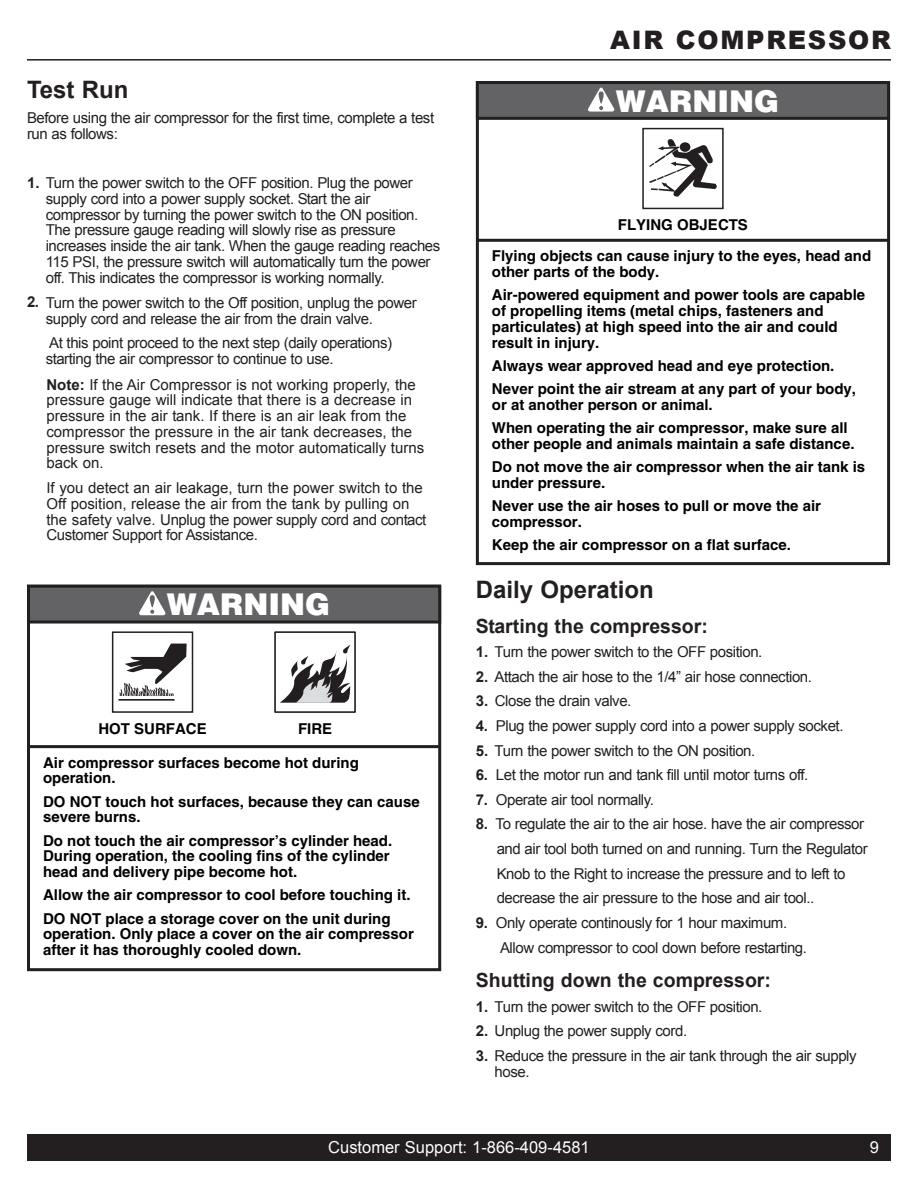
<style>
.page{position:relative;width:918px;height:1188px;background:#fff}
.page>*{position:absolute;margin:0;border:0;box-sizing:border-box;transform-origin:0 0}
.t1{font:900 30px "Helvetica";color:#fff}
.t2{font:900 25.5px "Arial";letter-spacing:.065em;color:#231f20}
.t3{font:700 24px "Arial";color:#231f20}
.t4{font:700 19.5px "Arial";color:#231f20}
.t5{font:16.5px "Arial";color:#fff}
.t6{font:15px/15.8px "Arial";letter-spacing:-.03em;color:#231f20}
.t7{font:700 15px/15.8px "Helvetica";color:#000}
.t8{font:15px/15.8px "Arial";color:#231f20}
.s1{font-weight:700}
</style>
<div class="page">
<div style="left:27px;top:1134px;width:864px;height:27px;background:#231f20"></div>
<hr style="left:27px;top:59px;width:864px;height:2px;background:#231f20">
<div style="left:27px;top:585px;width:414px;height:386px;border:3px solid #231f20"></div>
<hr style="left:28px;top:745px;width:412px;height:3px;background:#231f20">
<div style="left:274px;top:631px;width:82px;height:82px;border:2px solid #231f20"></div>
<svg style="left:280px;top:645px;width:70px;height:58px"></svg>
<div style="left:112px;top:631px;width:81px;height:82px;border:2px solid #231f20"></div>
<hr style="left:118px;top:698px;width:57px;height:3px;background:#231f20">
<svg style="left:119px;top:644px;width:68px;height:56px"></svg>
<hr style="left:118px;top:696px;width:57px;height:2px;background:#fff">
<div style="left:29px;top:586px;width:411px;height:36px;background:#636366"></div>
<div style="left:27px;top:585px;width:414px;height:39px;border:3px solid #231f20"></div>
<svg style="left:139px;top:591px;width:27px;height:24px"></svg>
<div style="left:476px;top:81px;width:414px;height:484px;border:3px solid #231f20"></div>
<hr style="left:477px;top:239px;width:412px;height:3px;background:#231f20">
<div style="left:477px;top:83px;width:412px;height:35px;background:#636366"></div>
<div style="left:476px;top:81px;width:414px;height:39px;border:3px solid #231f20"></div>
<svg style="left:588px;top:87px;width:27px;height:25px"></svg>
<div style="left:642px;top:128px;width:82px;height:81px;border:2px solid #231f20"></div>
<svg style="left:649px;top:139px;width:68px;height:58px"></svg>
<h3 class="t3" style="left:27px;top:77px;width:103px">test run</h3>
<p class="t6" style="left:27px;top:110px;width:409px">before using the air compressor for the first time, complete a test run as follows:</p>
<p class="t6" style="left:46px;top:175px;width:396px;text-indent:-19px"><span class="s1">1.</span> Turn the power switch to the OFF position. Plug the power supply cord into a power supply socket. Start the air compressor by turning the power switch to the ON position.<br>The pressure gauge reading will slowly rise as pressure increases inside the air tank. When the gauge reading reaches 115 PSI, the pressure switch will automatically turn the power off. This indicates the compressor is working normally.</p>
<p class="t6" style="left:27px;top:295px;width:391px"><span class="s1">2.</span> Turn the power switch to the Off position, unplug the power</p>
<p class="t6" style="left:46px;top:306px;width:348px;line-height:24.6px">supply cord and release the air from the drain valve.<br>At this point proceed to the next step (daily operations)</p>
<p class="t6" style="left:46px;top:351px;width:289px">starting the air compressor to continue to use.</p>
<p class="t8" style="left:46px;top:377px;width:379px"><span class="s1">note:</span> If the Air Compressor is not working properly, the pressure gauge will indicate that there is a decrease in pressure in the air tank. If there is an air leak from the compressor the pressure in the air tank decreases, the pressure switch resets and the motor automatically turns back on.</p>
<p class="t8" style="left:46px;top:480px;width:382px">If you detect an air leakage, turn the power switch to the Off position, release the air from the tank by pulling on the safety valve. unplug the power supply cord and contact Customer Support for Assistance.</p>
<h1 class="t1" style="left:167px;top:587px;width:165px">WARNING</h1>
<p class="t7" style="left:98px;top:722px;width:110px">HOT SURFACE</p>
<p class="t7" style="left:298px;top:722px;width:36px">FIRE</p>
<p class="t7" style="left:43px;top:756px;width:317px">Air compressor surfaces become hot during operation.</p>
<p class="t7" style="left:43px;top:795px;width:378px">DO NOT touch hot surfaces, because they can cause severe burns.</p>
<p class="t7" style="left:43px;top:834px;width:351px">Do not touch the air compressor’s cylinder head.<br>During operation, the cooling fins of the cylinder head and delivery pipe become hot.</p>
<p class="t7" style="left:43px;top:885px;width:369px;line-height:23.2px">Allow the air compressor to cool before touching it.<br>DO NOT place a storage cover on the unit during</p>
<p class="t7" style="left:43px;top:928px;width:372px">operation. Only place a cover on the air compressor after it has thoroughly cooled down.</p>
<h2 class="t2" style="left:610px;top:21px;width:282px">AIR COMPRESSOR</h2>
<h1 class="t1" style="left:616px;top:84px;width:165px">WARNING</h1>
<p class="t7" style="left:618px;top:218px;width:132px">FLYING OBJECTS</p>
<p class="t7" style="left:492px;top:250px;width:381px">Flying objects can cause injury to the eyes, head and other parts of the body.</p>
<p class="t7" style="left:492px;top:289px;width:375px">Air-powered equipment and power tools are capable of propelling items (metal chips, fasteners and particulates) at high speed into the air and could result in injury.</p>
<p class="t7" style="left:492px;top:355px;width:366px;line-height:23.2px">Always wear approved head and eye protection.<br>Never point the air stream at any part of your body,</p>
<p class="t7" style="left:492px;top:394px;width:357px;line-height:23.2px">or at another person or animal.<br>When operating the air compressor, make sure all</p>
<p class="t7" style="left:492px;top:433px;width:375px;line-height:23.2px">other people and animals maintain a safe distance.<br>Do not move the air compressor when the air tank is</p>
<p class="t7" style="left:492px;top:472px;width:331px;line-height:23.2px">under pressure.<br>Never use the air hoses to pull or move the air</p>
<p class="t7" style="left:492px;top:511px;width:301px;line-height:23.2px">compressor.<br>Keep the air compressor on a flat surface.</p>
<h3 class="t3" style="left:476px;top:576px;width:180px">daily operation</h3>
<h3 class="t4" style="left:476px;top:615px;width:234px">Starting the compressor:</h3>
<p class="t6" style="left:476px;top:644px;width:288px"><span class="s1">1.</span> Turn the power switch to the OFF position.</p>
<p class="t6" style="left:476px;top:669px;width:338px"><span class="s1">2.</span> Attach the air hose to the 1/4” air hose connection.</p>
<p class="t6" style="left:476px;top:693px;width:157px"><span class="s1">3.</span> Close the drain valve.</p>
<p class="t6" style="left:476px;top:718px;width:369px"><span class="s1">4.</span> Plug the power supply cord into a power supply socket.</p>
<p class="t6" style="left:476px;top:743px;width:281px"><span class="s1">5.</span> Turn the power switch to the ON position.</p>
<p class="t6" style="left:476px;top:767px;width:334px"><span class="s1">6.</span> Let the motor run and tank fill until motor turns off.</p>
<p class="t6" style="left:476px;top:792px;width:180px"><span class="s1">7.</span> Operate air tool normally.</p>
<p class="t6" style="left:497px;top:812px;width:373px;line-height:24.6px;text-indent:-21px"><span class="s1">8.</span> To regulate the air to the air hose. have the air compressor and air tool both turned on and running. Turn the Regulator Knob to the Right to increase the pressure and to left to decrease the air pressure to the hose and air tool..</p>
<p class="t6" style="left:500px;top:910px;width:309px;line-height:24.6px;text-indent:-24px"><span class="s1">9.</span> Only operate continously for 1 hour maximum.<br>Allow compressor to cool down before restarting.</p>
<h3 class="t4" style="left:476px;top:969px;width:297px">Shutting down the compressor:</h3>
<p class="t6" style="left:476px;top:999px;width:288px"><span class="s1">1.</span> Turn the power switch to the OFF position.</p>
<p class="t6" style="left:476px;top:1023px;width:213px"><span class="s1">2.</span> unplug the power supply cord.</p>
<p class="t6" style="left:495px;top:1048px;width:364px;text-indent:-19px"><span class="s1">3.</span> Reduce the pressure in the air tank through the air supply hose.</p>
<p class="t5" style="left:328px;top:1138px;width:263px">Customer Support: 1-866-409-4581</p>
<p class="t5" style="left:870px;top:1138px;width:11px">9</p>
</div>
